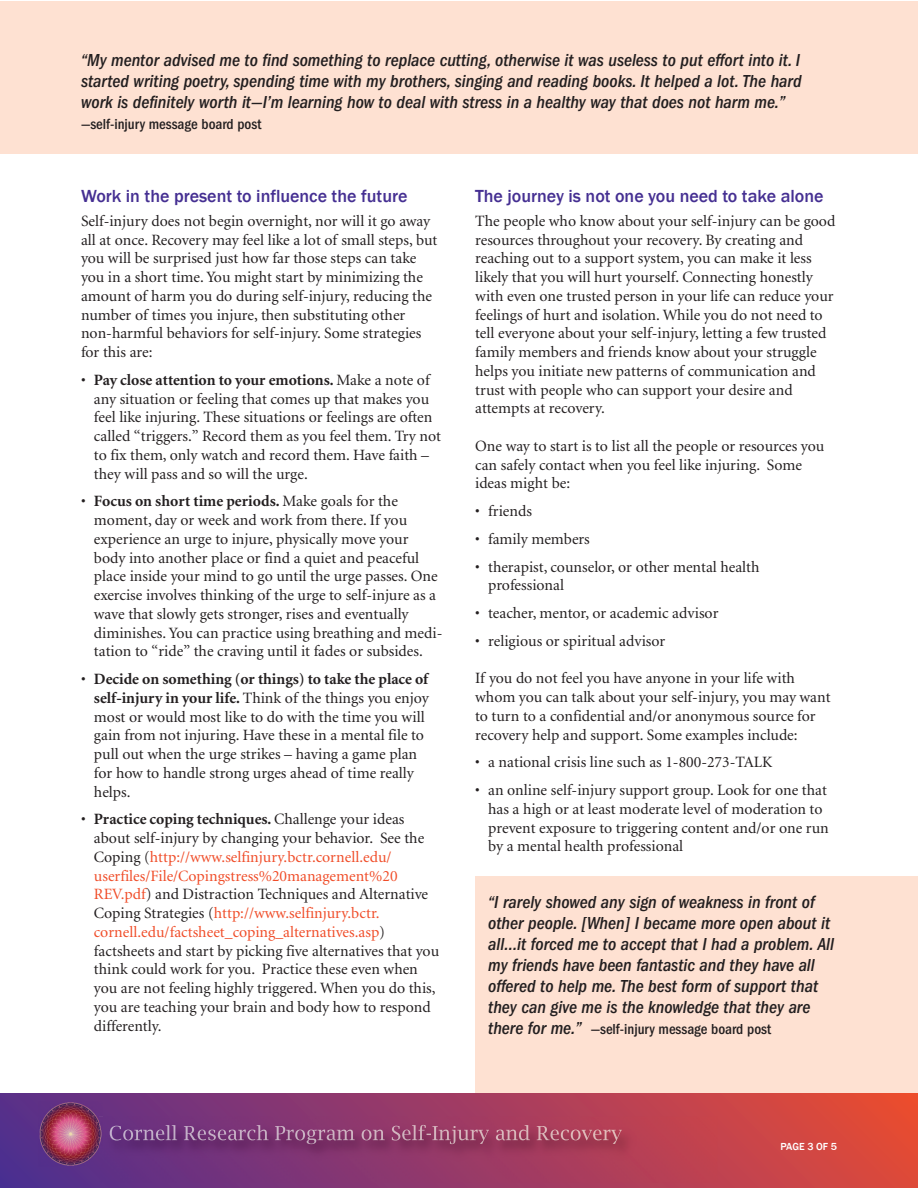
<style>
.page{position:relative;width:918px;height:1188px;background:#fff}
.page>*{position:absolute;margin:0;border:0;box-sizing:border-box;transform-origin:0 0}
.t1{font:italic 500 condensed 18px/21px "Franklin Gothic";color:#231f20}
.t2{font:500 18px "Franklin Gothic";color:#452f92}
.t3{font:15.75px/18.8px "Minion";color:#231f20}
.t4{font:500 condensed 15px "Franklin Gothic";color:#231f20}
.t5{font:500 10.5px "Franklin Gothic";letter-spacing:-.01em;color:#fff}
.s1{font-weight:700}
.s2{color:#f04d29}
.s3{font-style:italic;font-size:18px}
</style>
<div class="page">
<div style="left:475px;top:876px;width:443px;height:231px;background:#fee1d2"></div>
<div style="left:0;top:2px;width:918px;height:152px;background:#fee1d2"></div>
<div style="left:0;top:1094px;width:918px;height:94px;background:linear-gradient(to right,#552e8f,#e64a37)"></div>
<img style="left:99px;top:1117px;width:618px;height:66px">
<img style="left:110px;top:1125px;width:96px;height:16px">
<img style="left:38px;top:1102px;width:65px;height:64px">
<img style="left:99px;top:1117px;width:4px;height:49px">
<p class="t1" style="left:81px;top:51px;width:722px;text-align:justify">“My mentor advised me to find something to replace cutting, otherwise it was useless to put effort into it. I started writing poetry, spending time with my brothers, singing and reading books. It helped a lot. The hard work is definitely worth it—I’m learning how to deal with stress in a healthy way that does not harm me.”</p>
<p class="t4" style="left:81px;top:119px;width:182px">—self-injury message board post</p>
<p class="t2" style="left:81px;top:185px;width:328px">Work in the present to influence the future</p>
<p class="t3" style="left:81px;top:213px;width:358px">Self-injury does not begin overnight, nor will it go away all at once. Recovery may feel like a lot of small steps, but you will be surprised just how far those steps can take you in a short time. You might start by minimizing the amount of harm you do during self-injury, reducing the number of times you injure, then substituting other non-harmful behaviors for self-injury. Some strategies for this are:</p>
<p class="t3" style="left:94px;top:372px;width:349px;text-indent:-13px">• <span class="s1">Pay close attention to your emotions.</span> Make a note of any situation or feeling that comes up that makes you feel like injuring. These situations or feelings are often called “triggers.” Record them as you feel them. Try not to fix them, only watch and record them. Have faith – they will pass and so will the urge.</p>
<p class="t3" style="left:94px;top:493px;width:350px;text-indent:-13px">• <span class="s1">Focus on short time periods.</span> Make goals for the moment, day or week and work from there. If you experience an urge to injure, physically move your body into another place or find a quiet and peaceful place inside your mind to go until the urge passes. One exercise involves thinking of the urge to self-injure as a wave that slowly gets stronger, rises and eventually diminishes. You can practice using breathing and medi&shy;tation to “ride” the craving until it fades or subsides.</p>
<p class="t3" style="left:94px;top:671px;width:336px;text-indent:-13px">• <span class="s1">Decide on something (or things) to take the place of self-injury in your life.</span> Think of the things you enjoy most or would most like to do with the time you will gain from not injuring. Have these in a mental file to pull out when the urge strikes – having a game plan for how to handle strong urges ahead of time really helps.</p>
<p class="t3" style="left:94px;top:811px;width:347px;text-indent:-13px">• <span class="s1">Practice coping techniques.</span> Challenge your ideas about self-injury by changing your behavior. See the Coping (<span class="s2">http://www.selfinjury.bctr.cornell.edu/ userfiles/File/Copingstress%20management%20<br>REV.pdf</span>) and Distraction Techniques and Alternative Coping Strategies (<span class="s2">http://www.selfinjury.bctr. cornell.edu/factsheet_coping_alternatives.asp</span>) factsheets and start by picking five alternatives that you think could work for you. Practice these even when you are not feeling highly triggered. When you do this, you are teaching your brain and body how to respond differently.</p>
<p class="t2" style="left:475px;top:185px;width:350px">The journey is not one you need to take alone</p>
<p class="t3" style="left:475px;top:213px;width:362px">The people who know about your self-injury can be good resources throughout your recovery. By creating and reaching out to a support system, you can make it less likely that you will hurt yourself. Connecting honestly with even one trusted person in your life can reduce your feelings of hurt and isolation. While you do not need to tell everyone about your self-injury, letting a few trusted family members and friends know about your struggle helps you initiate new patterns of communication and trust with people who can support your desire and attempts at recovery.</p>
<p class="t3" style="left:475px;top:438px;width:351px">One way to start is to list all the people or resources you can safely contact when you feel like injuring. Some ideas might be:</p>
<p class="t3" style="left:475px;top:503px;width:58px">• friends</p>
<p class="t3" style="left:475px;top:531px;width:116px">• family members</p>
<p class="t3" style="left:488px;top:558px;width:273px;text-indent:-13px">• therapist, counselor, or other mental health professional</p>
<p class="t3" style="left:475px;top:605px;width:245px">• teacher, mentor, or academic advisor</p>
<p class="t3" style="left:475px;top:633px;width:192px">• religious or spiritual advisor</p>
<p class="t3" style="left:475px;top:670px;width:357px">If you do not feel you have anyone in your life with whom you can talk about your self-injury, you may want to turn to a confidential and/or anonymous source for recovery help and support. Some examples include:</p>
<p class="t3" style="left:475px;top:754px;width:299px">• a national crisis line such as 1-800-273-TALK</p>
<p class="t3" style="left:488px;top:782px;width:342px;text-indent:-13px">• an online self-injury support group. Look for one that has a high or at least moderate level of moderation to prevent exposure to triggering content and/or one run by a mental health professional</p>
<p class="t1" style="left:488px;top:893px;width:348px">“I rarely showed any sign of weakness in front of other people. [When] I became more open about it all…it forced me to accept that I had a problem. All my friends have been fantastic and they have all offered to help me. The best form of support that they can give me is the knowledge that they are</p>
<p class="t4" style="left:488px;top:1024px;width:285px"><span class="s3">there for me.”</span> —self-injury message board post</p>
<p class="t5" style="left:780px;top:1140px;width:58px">PAGE 3 of 5</p>
</div>
